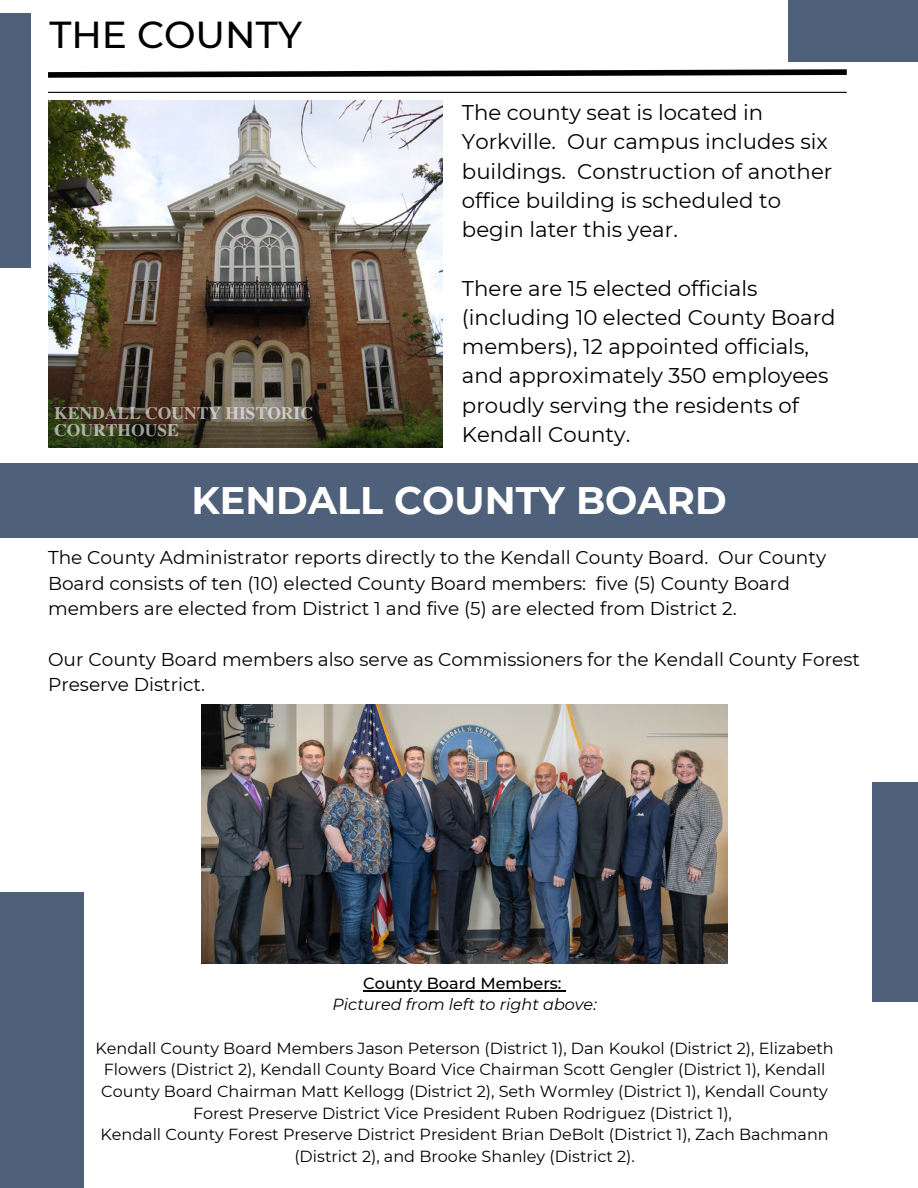
<style>
.page{position:relative;width:918px;height:1188px;background:#fff}
.page>*{position:absolute;margin:0;border:0;box-sizing:border-box;transform-origin:0 0}
.t1{font:700 38.25px "Montserrat";color:#fff}
.t2{font:500 37.5px "Montserrat";color:#000}
.t3{font:21.3px/29.2px "Montserrat";color:#000}
.t4{font:18.6px/25.3px "Montserrat";color:#000}
.t5{font:700 17.55px/16.8px "Te X Gyre Termes";color:#fff}
.t6{font:16.05px/21.6px "Montserrat";color:#000;text-align:center}
.t7{font:italic 16.05px "Montserrat";color:#000}
.t8{font:500 16.05px "Montserrat";color:#000}
</style>
<div class="page">
<img style="left:48px;top:101px;width:395px;height:346px">
<img style="left:201px;top:705px;width:527px;height:258px">
<hr style="left:48px;top:92px;width:799px;height:1px;background:#000">
<svg style="left:48px;top:69px;width:799px;height:9px"></svg>
<div style="left:788px;top:0;width:130px;height:62px;background:#4f607b"></div>
<div style="left:0;top:14px;width:31px;height:254px;background:#4f607b"></div>
<div style="left:0;top:463px;width:918px;height:75px;background:#4f607b"></div>
<div style="left:0;top:893px;width:84px;height:295px;background:#4f607b"></div>
<hr style="left:363px;top:990px;width:199px;height:1px;background:#000">
<div style="left:872px;top:783px;width:46px;height:219px;background:#4f607b"></div>
<p class="t2" style="left:49px;top:12px;width:254px">THE COUNTY</p>
<p class="t5" style="left:54px;top:404px;width:260px">KENDALL COUNTY HISTORIC<br>COURTHOUSE</p>
<p class="t3" style="left:462px;top:98px;width:372px">The county seat is located in<br>Yorkville. Our campus includes six buildings. Construction of another office building is scheduled to begin later this year.</p>
<p class="t3" style="left:462px;top:273px;width:375px">There are 15 elected officials (including 10 elected County Board members), 12 appointed officials, and approximately 350 employees proudly serving the residents of<br>Kendall County.</p>
<p class="t1" style="left:191px;top:477px;width:537px">KENDALL COUNTY BOARD</p>
<p class="t4" style="left:48px;top:545px;width:780px">The County Administrator reports directly to the Kendall County Board. Our County<br>Board consists of ten (10) elected County Board members: five (5) County Board members are elected from District 1 and five (5) are elected from District 2.</p>
<p class="t4" style="left:48px;top:646px;width:813px">Our County Board members also serve as Commissioners for the Kendall County Forest<br>Preserve District.</p>
<p class="t8" style="left:363px;top:973px;width:200px">County Board Members:</p>
<p class="t7" style="left:332px;top:995px;width:266px">Pictured from left to right above:</p>
<p class="t6" style="left:96px;top:1037px;width:740px">Kendall County Board Members Jason Peterson (District 1), Dan Koukol (District 2), Elizabeth Flowers (District 2), Kendall County Board Vice Chairman Scott Gengler (District 1), Kendall County Board Chairman Matt Kellogg (District 2), Seth Wormley (District 1), Kendall County Forest Preserve District Vice President Ruben Rodriguez (District 1),</p>
<p class="t6" style="left:100px;top:1124px;width:730px">Kendall County Forest Preserve District President Brian DeBolt (District 1), Zach Bachmann (District 2), and Brooke Shanley (District 2).</p>
</div>
